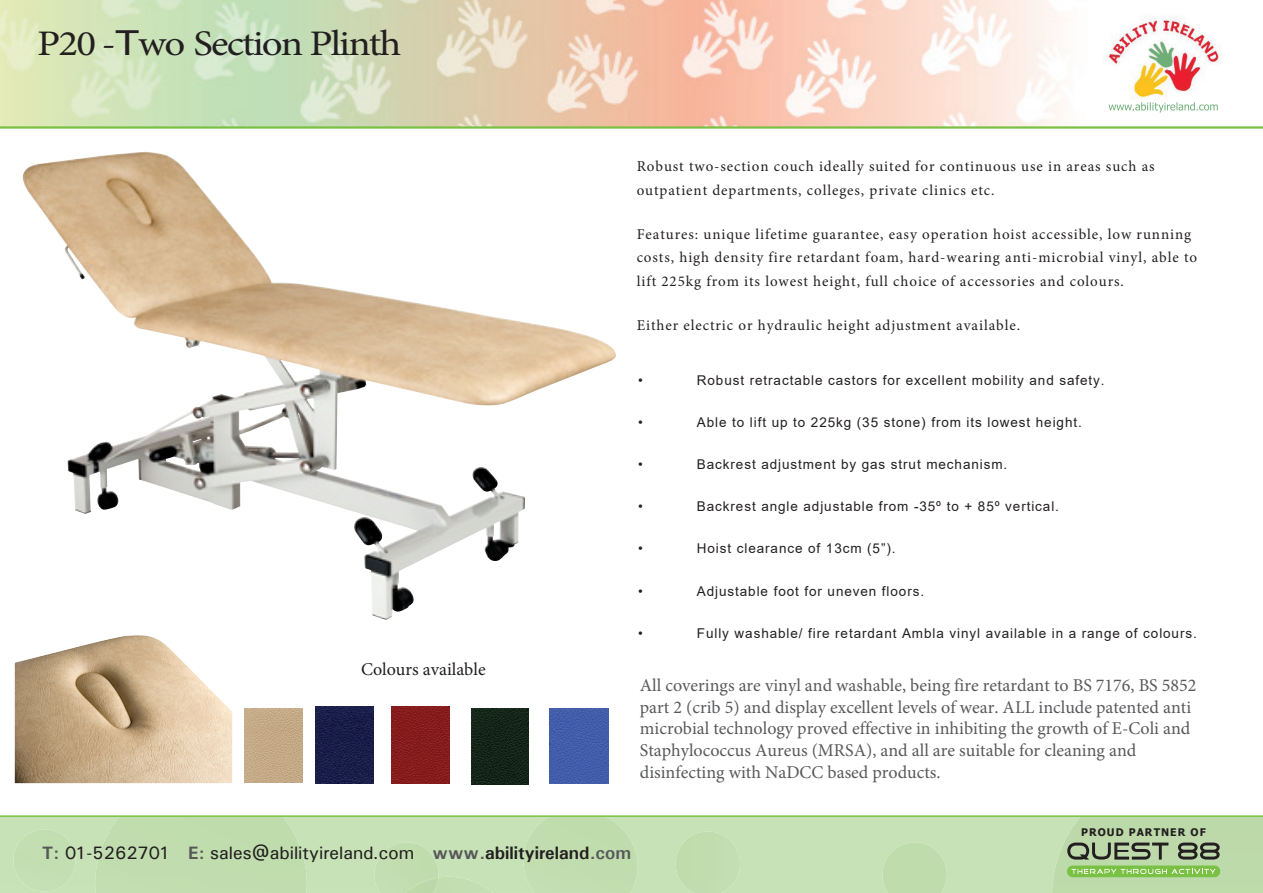
<style>
.page{position:relative;width:1263px;height:893px;background:#fff}
.page>*{position:absolute;margin:0;border:0;box-sizing:border-box;transform-origin:0 0}
.t1{font:36px "Minion Pro";letter-spacing:-.045em;color:#231f20;scale:1.14 1}
.t2{font:18px/21.6px "Minion Pro";color:#58595b}
.t3{font:18px "Univers";color:#231f20}
.t4{font:18px "Minion Pro";color:#221e1f}
.t5{font:15px/23.4px "Minion Pro";letter-spacing:.06em;color:#231f20}
.t6{font:13.5px "Arial";letter-spacing:.065em;color:#231f20}
.t7{font:700 10.5px "Tahoma";letter-spacing:.1em;color:#231f20}
.s1{font-family:"Univers"}
.s2{font-weight:700;color:#57585a}
.s3{font-weight:700}
</style>
<div class="page">
<div style="left:95px;top:817px;width:214px;height:76px;background:#c1ddae"></div>
<div style="left:374px;top:842px;width:65px;height:51px;background:#c2deaf"></div>
<img style="left:433px;top:877px;width:60px;height:16px">
<img style="left:405px;top:878px;width:33px;height:15px">
<div style="left:521px;top:817px;width:124px;height:76px;background:#c1ddaf"></div>
<img style="left:1052px;top:817px;width:211px;height:76px">
<div style="left:13px;top:829px;width:63px;height:63px;background:#c3dfb2"></div>
<div style="left:676px;top:831px;width:64px;height:62px;background:#c2deaf"></div>
<img style="left:882px;top:842px;width:65px;height:51px">
<hr style="left:0;top:815px;width:1263px;height:2px;background:#79c142">
<div style="left:1067px;top:866px;width:153px;height:11px;background:#79c142;border-radius:5px"></div>
<div style="left:1067px;top:865px;width:153px;height:12px;border:1px solid #79c142;border-radius:5px"></div>
<svg style="left:1071px;top:869px;width:144px;height:5px"></svg>
<svg style="left:1067px;top:843px;width:101px;height:16px;background:#7f8e72"></svg>
<svg style="left:1178px;top:842px;width:42px;height:17px"></svg>
<svg style="left:0;top:0;width:1263px;height:129px;background:#e5dcc2"></svg>
<img style="left:1103px;top:11px;width:119px;height:88px">
<svg style="left:1108px;top:102px;width:110px;height:11px"></svg>
<img style="left:22px;top:154px;width:503px;height:466px">
<img style="left:550px;top:709px;width:59px;height:74px">
<img style="left:471px;top:709px;width:57px;height:75px">
<img style="left:392px;top:707px;width:57px;height:76px">
<img style="left:244px;top:708px;width:59px;height:74px">
<img style="left:315px;top:707px;width:59px;height:76px">
<img style="left:15px;top:635px;width:217px;height:148px">
<h1 class="t1" style="left:37px;top:20px;width:321px">P20 -<span class="s1">T</span>wo Section Plinth</h1>
<p class="t4" style="left:361px;top:658px;width:126px">Colours available</p>
<p class="t5" style="left:637px;top:155px;width:519px">Robust two-section couch ideally suited for continuous use in areas such as outpatient departments, colleges, private clinics etc.</p>
<p class="t5" style="left:637px;top:223px;width:562px">Features: unique lifetime guarantee, easy operation hoist accessible, low running costs, high density fire retardant foam, hard-wearing anti-microbial vinyl, able to lift 225kg from its lowest height, full choice of accessories and colours.</p>
<p class="t5" style="left:637px;top:314px;width:385px">Either electric or hydraulic height adjustment available.</p>
<p class="t6" style="left:638px;top:371px;width:6px">•</p>
<p class="t6" style="left:697px;top:371px;width:409px">Robust retractable castors for excellent mobility and safety.</p>
<p class="t6" style="left:638px;top:413px;width:6px">•</p>
<p class="t6" style="left:697px;top:413px;width:386px">Able to lift up to 225kg (35 stone) from its lowest height.</p>
<p class="t6" style="left:638px;top:455px;width:6px">•</p>
<p class="t6" style="left:697px;top:455px;width:312px">Backrest adjustment by gas strut mechanism.</p>
<p class="t6" style="left:638px;top:497px;width:6px">•</p>
<p class="t6" style="left:697px;top:497px;width:364px">Backrest angle adjustable from -35º to + 85º vertical.</p>
<p class="t6" style="left:638px;top:539px;width:6px">•</p>
<p class="t6" style="left:697px;top:539px;width:200px">Hoist clearance of 13cm (5”).</p>
<p class="t6" style="left:638px;top:582px;width:6px">•</p>
<p class="t6" style="left:697px;top:582px;width:229px">Adjustable foot for uneven floors.</p>
<p class="t6" style="left:638px;top:624px;width:6px">•</p>
<p class="t6" style="left:697px;top:624px;width:501px">Fully washable/ fire retardant Ambla vinyl available in a range of colours.</p>
<p class="t2" style="left:640px;top:675px;width:558px">All coverings are vinyl and washable, being fire retardant to BS 7176, BS 5852 part 2 (crib 5) and display excellent levels of wear. ALL include patented anti microbial technology proved effective in inhibiting the growth of E-Coli and Staphylococcus Aureus (MRSA), and all are suitable for cleaning and disinfecting with NaDCC based products.</p>
<p class="t7" style="left:1081px;top:824px;width:126px">PROUD PARTNER OF</p>
<p class="t3" style="left:42px;top:842px;width:590px"><span class="s2">T:</span> 01-5262701 <span class="s2">E:</span> sales@abilityireland.com <span class="s2">www.</span><span class="s3">abilityireland</span><span class="s2">.com</span></p>
</div>
